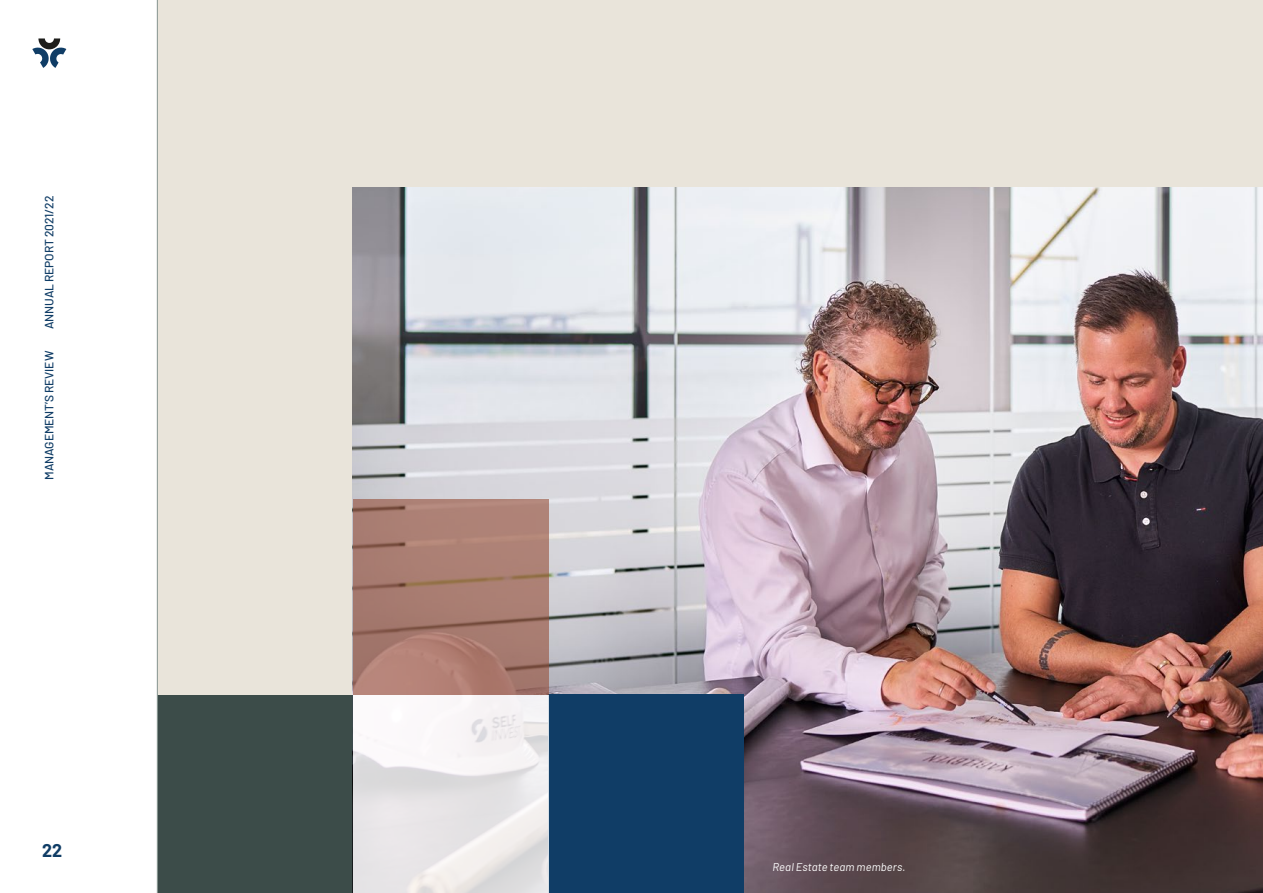
<style>
.page{position:relative;width:1263px;height:893px;background:#fff}
.page>*{position:absolute;margin:0;border:0;box-sizing:border-box;transform-origin:0 0}
.t1{font:700 18px "Barlow";color:#103d66}
.t2{font:500 12px "Barlow";letter-spacing:-.01em;color:#103d66}
.t3{font:italic 11.25px "Barlow";letter-spacing:.015em;color:#fff}
</style>
<div class="page">
<div style="left:157px;top:0;width:1106px;height:893px;background:#e9e4da"></div>
<img style="left:353px;top:187px;width:910px;height:706px">
<div style="left:549px;top:695px;width:195px;height:198px;background:#103d66"></div>
<svg style="left:353px;top:499px;width:196px;height:196px;background:#a97c70"></svg>
<svg style="left:353px;top:695px;width:196px;height:198px"></svg>
<div style="left:157px;top:695px;width:196px;height:198px;background:#3c4c49"></div>
<svg style="left:66px;top:0;width:92px;height:893px"></svg>
<svg style="left:32px;top:38px;width:34px;height:30px"></svg>
<p class="t2" style="left:40px;top:329px;width:135px;rotate:-90deg">ANNUAL REPORT 2021/22</p>
<p class="t2" style="left:40px;top:480px;width:130px;rotate:-90deg">MANAGEMENT’S REVIEW</p>
<h1 class="t1" style="left:42px;top:837px;width:22px">22</h1>
<p class="t3" style="left:772px;top:859px;width:135px">Real Estate team members.</p>
</div>
